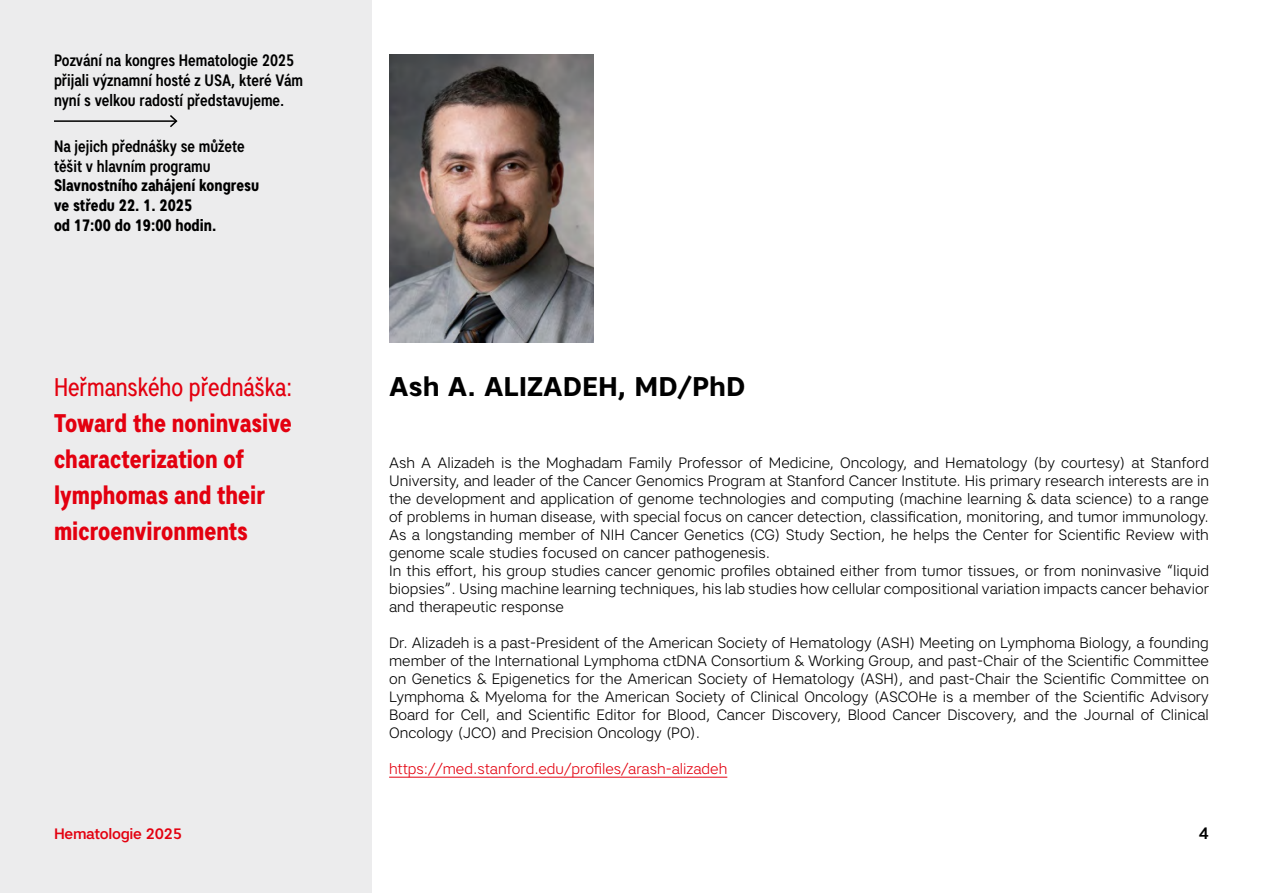
<style>
.page{position:relative;width:1263px;height:893px;background:#fff}
.page>*{position:absolute;margin:0;border:0;box-sizing:border-box;transform-origin:0 0}
.t1{font:700 27px "Artico";color:#000}
.t2{font:700 condensed 25.5px/36px "Artico";color:#e3000f}
.t3{font:25.5px "Artico Condensed";color:#e3000f}
.t4{font:500 condensed 16.5px/19.8px "Artico";color:#000}
.t5{font:700 condensed 16.5px/19.8px "Artico";color:#000}
.t6{font:500 16.5px "Artico";color:#000}
.t7{font:500 15.15px "Artico";letter-spacing:-.02em;color:#e3000f}
.t8{font:300 15px/18px "Artico";color:#000}
.t9{font:300 15px "Artico";color:#e3000f}
</style>
<div class="page">
<div style="left:0;top:0;width:371px;height:893px;background:#ececed"></div>
<hr style="left:389px;top:777px;width:338px;height:1px;background:#e3000f">
<img style="left:389px;top:54px;width:204px;height:288px">
<hr style="left:54px;top:120px;width:122px;height:2px;background:#000">
<svg style="left:168px;top:115px;width:10px;height:13px"></svg>
<p class="t4" style="left:54px;top:50px;width:251px">Pozvání na kongres Hematologie 2025 přijali významní hosté z USA, které Vám nyní s velkou radostí představujeme.</p>
<p class="t4" style="left:54px;top:136px;width:192px">Na jejich přednášky se můžete těšit v hlavním programu</p>
<p class="t5" style="left:54px;top:175px;width:207px">Slavnostního zahájení kongresu ve středu 22. 1. 2025<br>od 17:00 do 19:00 hodin.</p>
<h2 class="t3" style="left:54px;top:370px;width:240px">Heřmanského přednáška:</h2>
<h2 class="t2" style="left:54px;top:405px;width:239px">Toward the noninvasive characterization of lymphomas and their microenvironments</h2>
<h1 class="t1" style="left:389px;top:369px;width:358px">Ash A. ALIZADEH, MD/PhD</h1>
<p class="t8" style="left:389px;top:453px;width:821px">Ash A Alizadeh is the Moghadam Family Professor of Medicine, Oncology, and Hematology (by courtesy) at Stanford University, and leader of the Cancer Genomics Program at Stanford Cancer Institute. His primary research interests are in the development and application of genome technologies and computing (machine learning &amp; data science) to a range of problems in human disease, with special focus on cancer detection, classification, monitoring, and tumor immunology.<br>As a longstanding member of NIH Cancer Genetics (CG) Study Section, he helps the Center for Scientific Review with genome scale studies focused on cancer pathogenesis.<br>In this effort, his group studies cancer genomic profiles obtained either from tumor tissues, or from noninvasive “liquid biopsies”. Using machine learning techniques, his lab studies how cellular compositional variation impacts cancer behavior and therapeutic response</p>
<p class="t8" style="left:389px;top:633px;width:821px;text-align:justify">Dr. Alizadeh is a past-President of the American Society of Hematology (ASH) Meeting on Lymphoma Biology, a founding member of the International Lymphoma ctDNA Consortium &amp; Working Group, and past-Chair of the Scientific Committee on Genetics &amp; Epigenetics for the American Society of Hematology (ASH), and past-Chair the Scientific Committee on Lymphoma &amp; Myeloma for the American Society of Clinical Oncology (ASCOHe is a member of the Scientific Advisory Board for Cell, and Scientific Editor for Blood, Cancer Discovery, Blood Cancer Discovery, and the Journal of Clinical Oncology (JCO) and Precision Oncology (PO).</p>
<p class="t9" style="left:389px;top:759px;width:340px">https://med.stanford.edu/profiles/arash-alizadeh</p>
<p class="t7" style="left:54px;top:824px;width:130px">Hematologie 2025</p>
<p class="t6" style="left:1199px;top:822px;width:12px">4</p>
</div>
